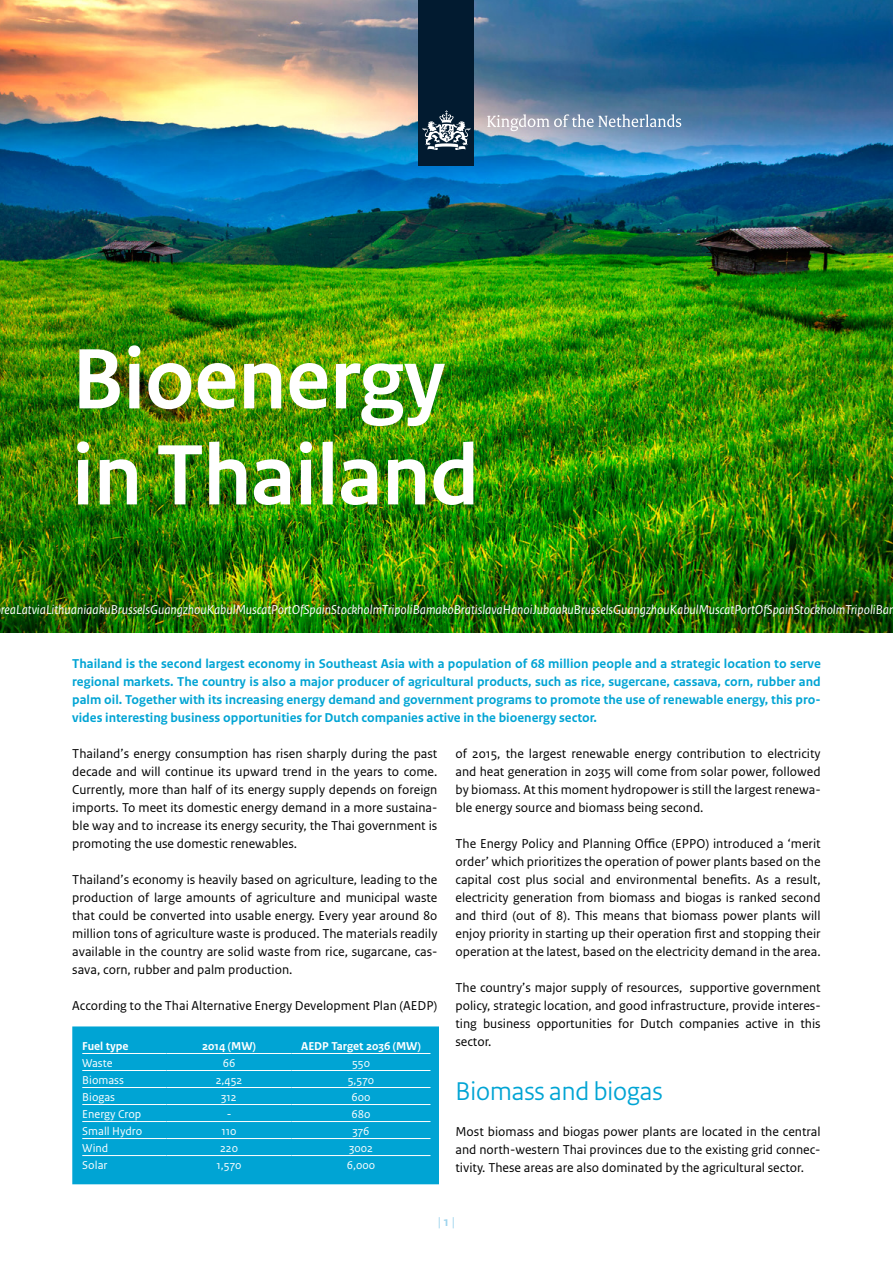
<style>
.page{position:relative;width:893px;height:1263px;background:#fff}
.page>*{position:absolute;margin:0;border:0;box-sizing:border-box;transform-origin:0 0}
.t1{font:700 90px/96px "Rijksoverheid Sans Heading";color:#fff}
.t2{font:27px "Rijksoverheid Sans Heading";color:#00a4d4}
.t3{font:13.5px/18px "Rijksoverheid Sans Text";color:#000;text-align:justify}
.t4{font:700 13.5px/18px "Rijksoverheid Sans Text";color:#00a4d4;text-align:justify}
.t5{font:italic 13.5px "Rijksoverheid Sans Text";color:#fff}
.t6{font:13.5px "Rijksoverheid Sans Text";color:#9ed4ed}
.t7{font:12px "Rijksoverheid Sans Text";color:#fff}
.t8{font:700 12px "Rijksoverheid Sans Text";color:#fff}
.s1{font-weight:700}
</style>
<div class="page">
<img style="left:0;top:0;width:893px;height:632px">
<div style="left:73px;top:1027px;width:365px;height:156px;background:#00a4d4"></div>
<hr style="left:82px;top:1053px;width:84px;height:1px;background:#fff">
<hr style="left:166px;top:1053px;width:126px;height:1px;background:#fff">
<hr style="left:292px;top:1053px;width:138px;height:1px;background:#fff">
<hr style="left:82px;top:1070px;width:84px;height:1px;background:#fff">
<hr style="left:166px;top:1070px;width:126px;height:1px;background:#fff">
<hr style="left:292px;top:1070px;width:138px;height:1px;background:#fff">
<hr style="left:82px;top:1087px;width:84px;height:1px;background:#fff">
<hr style="left:166px;top:1087px;width:126px;height:1px;background:#fff">
<hr style="left:292px;top:1087px;width:138px;height:1px;background:#fff">
<hr style="left:82px;top:1104px;width:84px;height:1px;background:#fff">
<hr style="left:166px;top:1104px;width:126px;height:1px;background:#fff">
<hr style="left:292px;top:1104px;width:138px;height:1px;background:#fff">
<hr style="left:82px;top:1121px;width:84px;height:1px;background:#fff">
<hr style="left:166px;top:1121px;width:126px;height:1px;background:#fff">
<hr style="left:292px;top:1121px;width:138px;height:1px;background:#fff">
<hr style="left:82px;top:1138px;width:84px;height:1px;background:#fff">
<hr style="left:166px;top:1138px;width:126px;height:1px;background:#fff">
<hr style="left:292px;top:1138px;width:138px;height:1px;background:#fff">
<hr style="left:82px;top:1155px;width:84px;height:1px;background:#fff">
<hr style="left:166px;top:1155px;width:126px;height:1px;background:#fff">
<hr style="left:292px;top:1155px;width:138px;height:1px;background:#fff">
<div style="left:72px;top:1026px;width:367px;height:158px;border:2px solid #00a4d4"></div>
<div style="left:419px;top:0;width:55px;height:166px;background:#021b30"></div>
<svg style="left:423px;top:110px;width:47px;height:40px"></svg>
<svg style="left:487px;top:114px;width:194px;height:17px;background:#9baabe"></svg>
<h1 class="t1" style="left:72px;top:333px;width:408px">Bioenergy in Thailand</h1>
<p class="t5" style="left:1px;top:602px;width:890px">reaLatviaLithuaniaakuBrusselsGuangzhouKabulMuscatPortOfSpainStockholmTripoliBamakoBratislavaHanoiJubaakuBrusselsGuangzhouKabulMuscatPortOfSpainStockholmTripoliBa</p>
<p class="t4" style="left:72px;top:655px;width:750px">Thailand is the second largest economy in Southeast Asia with a population of 68 million people and a strategic location to serve regional markets. The country is also a major producer of agricultural products, such as rice, sugercane, cassava, corn, rubber and palm oil. Together with its increasing energy demand and government programs to promote the use of renewable energy, this pro&shy;vides interesting business opportunities for Dutch companies active in the bioenergy sector.</p>
<p class="t3" style="left:72px;top:745px;width:367px">Thailand’s energy consumption has risen sharply during the past decade and will continue its upward trend in the years to come.<br>Currently, more than half of its energy supply depends on foreign imports. To meet its domestic energy demand in a more sustaina&shy;ble way and to increase its energy security, the Thai government is promoting the use domestic renewables.</p>
<p class="t3" style="left:72px;top:871px;width:367px">Thailand’s economy is heavily based on agriculture, leading to the production of large amounts of agriculture and municipal waste that could be converted into usable energy. Every year around 80 million tons of agriculture waste is produced. The materials readily available in the country are solid waste from rice, sugarcane, cas&shy;sava, corn, rubber and palm production.</p>
<p class="t3" style="left:72px;top:997px;width:367px">According to the Thai Alternative Energy Development Plan (AEDP)</p>
<p class="t8" style="left:82px;top:1039px;width:48px">Fuel type</p>
<p class="t8" style="left:202px;top:1039px;width:55px">2014 (MW)</p>
<p class="t8" style="left:301px;top:1039px;width:121px">AEDP Target 2036 (MW)</p>
<p class="t7" style="left:82px;top:1056px;width:32px">Waste</p>
<p class="t7" style="left:223px;top:1056px;width:14px">66</p>
<p class="t7" style="left:352px;top:1056px;width:20px">550</p>
<p class="t7" style="left:82px;top:1073px;width:43px">Biomass</p>
<p class="t7" style="left:216px;top:1073px;width:28px">2,452</p>
<p class="t7" style="left:348px;top:1073px;width:28px">5,570</p>
<p class="t7" style="left:82px;top:1090px;width:34px">Biogas</p>
<p class="t7" style="left:221px;top:1090px;width:17px">312</p>
<p class="t7" style="left:351px;top:1090px;width:21px">600</p>
<p class="t7" style="left:82px;top:1107px;width:61px">Energy Crop</p>
<p class="t7" style="left:227px;top:1107px;width:6px">-</p>
<p class="t7" style="left:351px;top:1107px;width:21px">680</p>
<p class="t7" style="left:82px;top:1124px;width:62px">Small Hydro</p>
<p class="t7" style="left:221px;top:1124px;width:17px">110</p>
<p class="t7" style="left:352px;top:1124px;width:19px">376</p>
<p class="t7" style="left:82px;top:1141px;width:28px">Wind</p>
<p class="t7" style="left:220px;top:1141px;width:20px">220</p>
<p class="t7" style="left:349px;top:1141px;width:25px">3002</p>
<p class="t7" style="left:82px;top:1158px;width:27px">Solar</p>
<p class="t7" style="left:217px;top:1158px;width:27px">1,570</p>
<p class="t7" style="left:347px;top:1158px;width:30px">6,000</p>
<p class="t3" style="left:455px;top:745px;width:367px">of 2015, the largest renewable energy contribution to electricity and heat generation in 2035 will come from solar power, followed by biomass. At this moment hydropower is still the largest renewa&shy;ble energy source and biomass being second.</p>
<p class="t3" style="left:455px;top:835px;width:367px">The Energy Policy and Planning Office (EPPO) introduced a ‘merit order’ which prioritizes the operation of power plants based on the capital cost plus social and environmental benefits. As a result, electricity generation from biomass and biogas is ranked second and third (out of 8). This means that biomass power plants will enjoy priority in starting up their operation first and stopping their operation at the latest, based on the electricity demand in the area.</p>
<p class="t3" style="left:455px;top:979px;width:367px">The country’s major supply of resources, supportive government policy, strategic location, and good infrastructure, provide interes&shy;ting business opportunities for Dutch companies active in this sector.</p>
<h2 class="t2" style="left:455px;top:1075px;width:209px">Biomass and biogas</h2>
<p class="t3" style="left:455px;top:1123px;width:367px">Most biomass and biogas power plants are located in the central and north-western Thai provinces due to the existing grid connec&shy;tivity. These areas are also dominated by the agricultural sector.</p>
<p class="t6" style="left:438px;top:1214px;width:19px">| <span class="s1">1</span> |</p>
</div>
